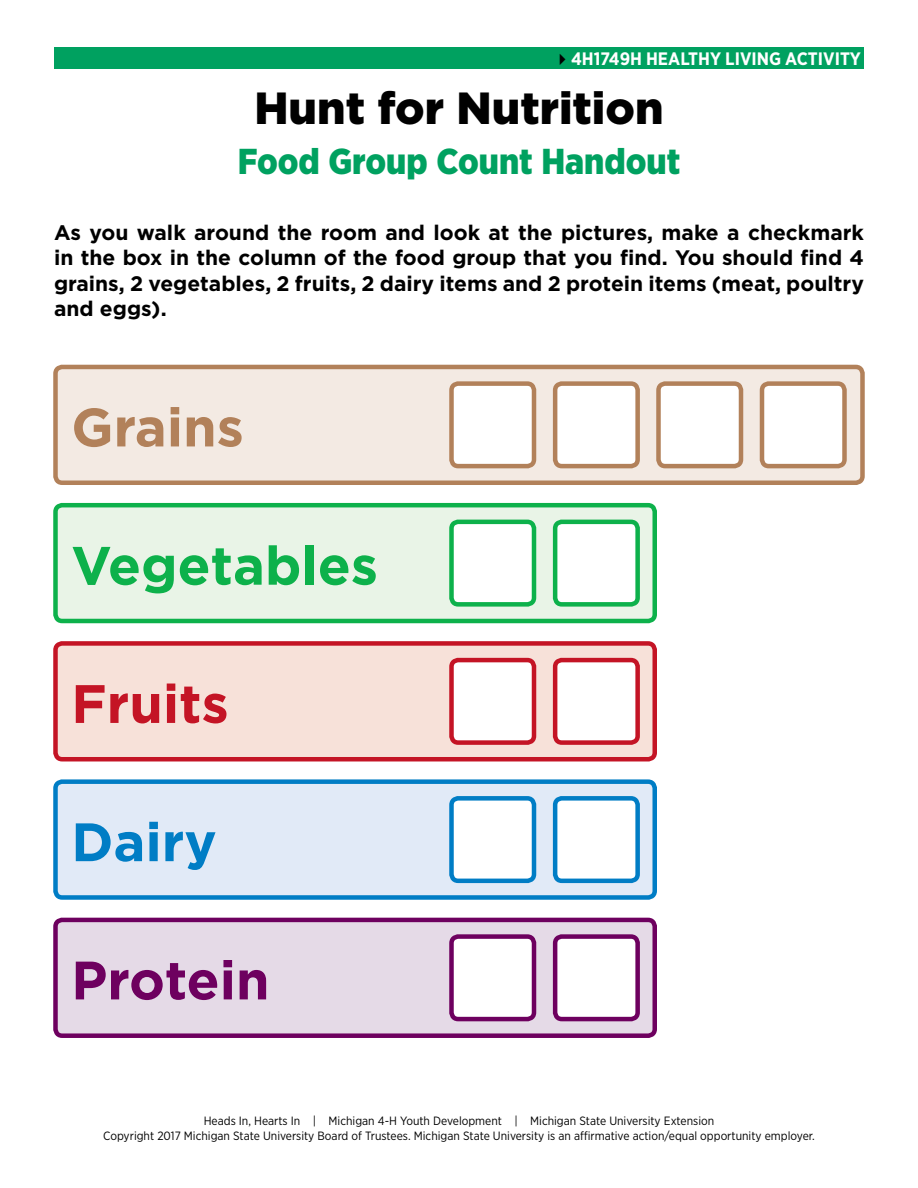
<style>
.page{position:relative;width:918px;height:1188px;background:#fff}
.page>*{position:absolute;margin:0;border:0;box-sizing:border-box;transform-origin:0 0}
.gp-body{font:700 54px "Gotham";color:#0db14b}
.gp-body-2{font:700 54px "Gotham";color:#6e005f}
.gp-body-3{font:700 54px "Gotham";color:#b2815a}
.gp-body-4{font:700 54px "Gotham";color:#c41425}
.gp-body-5{font:700 54px "Gotham";color:#007dc5}
.Headline_-_Family{font:900 45px "Gotham";color:#000}
.Subhead1_-_Family{font:900 36px "Gotham Narrow";color:#00a160}
.Body_-_Family{font:700 21px/25.2px "Gotham";color:#000;text-align:justify}
.t1{font:700 18px "Gotham Narrow";color:#fff}
.t2{font:12px/14.4px "Gotham Narrow";color:#000;text-align:center}
.s1{color:#000}
</style>
<div class="page">
<div style="left:54px;top:47px;width:810px;height:21px;background:#00a160"></div>
<div style="left:56px;top:367px;width:806px;height:116px;background:#f3eae3;border-radius:7px"></div>
<div style="left:53px;top:365px;width:812px;height:120px;border:4px solid #b2815a;border-radius:7px"></div>
<div style="left:452px;top:384px;width:82px;height:82px;background:#fff;border-radius:7px"></div>
<div style="left:449px;top:381px;width:87px;height:87px;border:4px solid #b2815a;border-radius:7px"></div>
<div style="left:555px;top:384px;width:83px;height:82px;background:#fff;border-radius:7px"></div>
<div style="left:553px;top:381px;width:87px;height:87px;border:4px solid #b2815a;border-radius:7px"></div>
<div style="left:658px;top:384px;width:83px;height:82px;background:#fff;border-radius:7px"></div>
<div style="left:656px;top:381px;width:87px;height:87px;border:4px solid #b2815a;border-radius:7px"></div>
<div style="left:762px;top:384px;width:82px;height:82px;background:#fff;border-radius:7px"></div>
<div style="left:760px;top:381px;width:87px;height:87px;border:4px solid #b2815a;border-radius:7px"></div>
<div style="left:56px;top:505px;width:599px;height:116px;background:#e9f4e7;border-radius:7px"></div>
<div style="left:53px;top:503px;width:604px;height:120px;border:4px solid #0db14b;border-radius:7px"></div>
<div style="left:452px;top:522px;width:82px;height:82px;background:#fff;border-radius:7px"></div>
<div style="left:449px;top:520px;width:87px;height:87px;border:4px solid #0db14b;border-radius:7px"></div>
<div style="left:555px;top:522px;width:83px;height:82px;background:#fff;border-radius:7px"></div>
<div style="left:553px;top:520px;width:87px;height:87px;border:4px solid #0db14b;border-radius:7px"></div>
<div style="left:56px;top:643px;width:599px;height:116px;background:#f7e1d9;border-radius:7px"></div>
<div style="left:53px;top:641px;width:604px;height:120px;border:4px solid #c41425;border-radius:7px"></div>
<div style="left:452px;top:660px;width:82px;height:83px;background:#fff;border-radius:7px"></div>
<div style="left:449px;top:658px;width:87px;height:87px;border:4px solid #c41425;border-radius:7px"></div>
<div style="left:555px;top:660px;width:83px;height:83px;background:#fff;border-radius:7px"></div>
<div style="left:553px;top:658px;width:87px;height:87px;border:4px solid #c41425;border-radius:7px"></div>
<div style="left:56px;top:782px;width:599px;height:115px;background:#e1eaf7;border-radius:7px"></div>
<div style="left:53px;top:779px;width:604px;height:121px;border:4px solid #007dc5;border-radius:7px"></div>
<div style="left:452px;top:798px;width:82px;height:83px;background:#fff;border-radius:7px"></div>
<div style="left:449px;top:796px;width:87px;height:87px;border:4px solid #007dc5;border-radius:7px"></div>
<div style="left:555px;top:798px;width:83px;height:83px;background:#fff;border-radius:7px"></div>
<div style="left:553px;top:796px;width:87px;height:87px;border:4px solid #007dc5;border-radius:7px"></div>
<div style="left:56px;top:920px;width:599px;height:116px;background:#e5dae7;border-radius:7px"></div>
<div style="left:53px;top:918px;width:604px;height:120px;border:4px solid #6e005f;border-radius:7px"></div>
<div style="left:452px;top:937px;width:82px;height:82px;background:#fff;border-radius:7px"></div>
<div style="left:449px;top:934px;width:87px;height:87px;border:4px solid #6e005f;border-radius:7px"></div>
<div style="left:555px;top:937px;width:83px;height:82px;background:#fff;border-radius:7px"></div>
<div style="left:553px;top:934px;width:87px;height:87px;border:4px solid #6e005f;border-radius:7px"></div>
<h3 class="t1" style="left:553px;top:47px;width:309px"><span class="s1">✔</span>4H1749H HEALTHY LIVING ACTIVITY</h3>
<p class="Headline_-_Family" style="left:254px;top:77px;width:411px">Hunt for Nutrition</p>
<p class="Subhead1_-_Family" style="left:238px;top:137px;width:444px">Food Group Count Handout</p>
<p class="Body_-_Family" style="left:54px;top:220px;width:812px">As you walk around the room and look at the pictures, make a checkmark in the box in the column of the food group that you find. You should find 4 grains, 2 vegetables, 2 fruits, 2 dairy items and 2 protein items (meat, poultry and eggs).</p>
<p class="gp-body-3" style="left:71px;top:392px;width:174px">Grains</p>
<p class="gp-body" style="left:71px;top:530px;width:308px">Vegetables</p>
<p class="gp-body-4" style="left:71px;top:668px;width:159px">Fruits</p>
<p class="gp-body-5" style="left:71px;top:806px;width:147px">Dairy</p>
<p class="gp-body-2" style="left:71px;top:945px;width:200px">Protein</p>
<p class="t2" style="left:103px;top:1114px;width:713px">Heads In, Hearts In | Michigan 4-H Youth Development | Michigan State University Extension<br>Copyright 2017 Michigan State University Board of Trustees. Michigan State University is an affirmative action/equal opportunity employer.</p>
</div>
